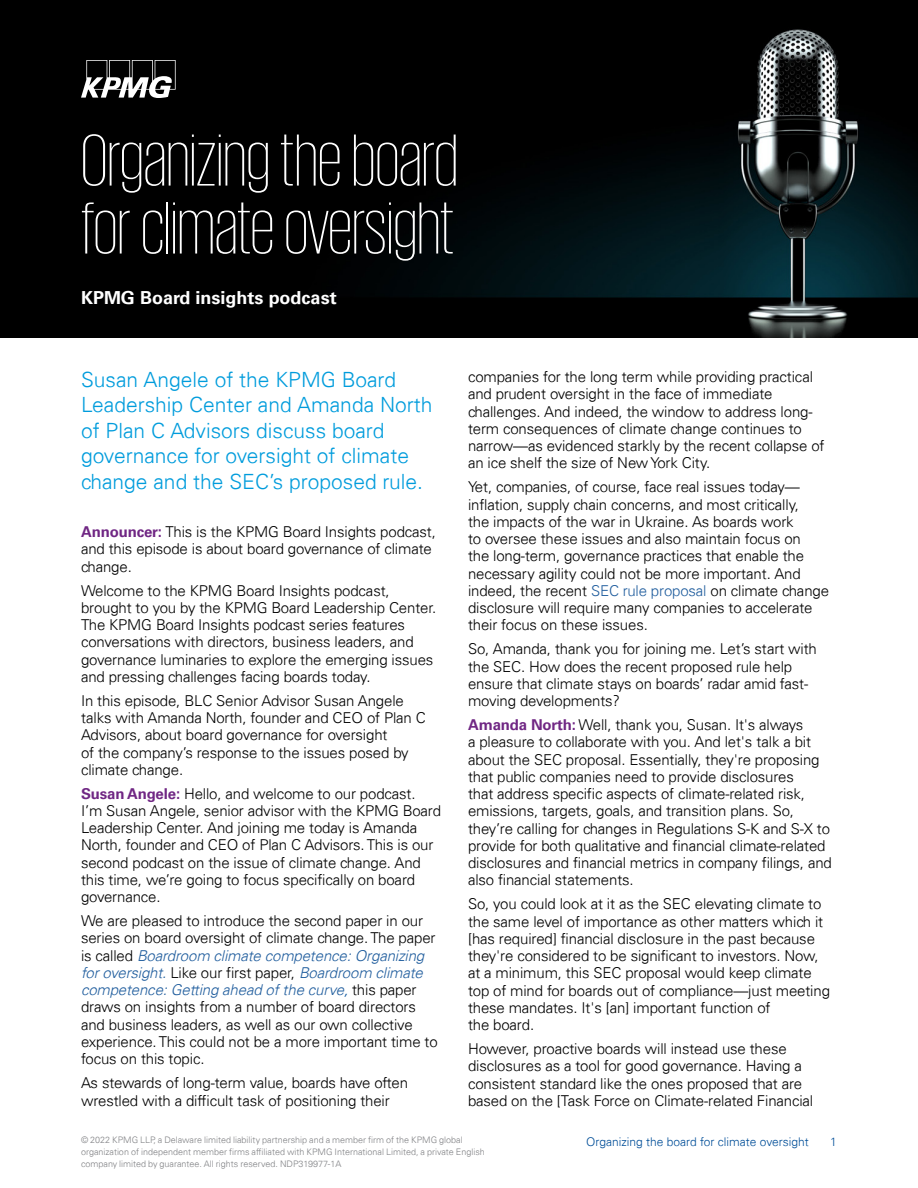
<style>
.page{position:relative;width:918px;height:1188px;background:#fff}
.page>*{position:absolute;margin:0;border:0;box-sizing:border-box;transform-origin:0 0}
.t1{font:200 75.3px/67.9px "KPMG";color:#fff}
.t2{font:300 21px/25.5px "Univers 45";color:#009cdc}
.t3{font:700 18px "Univers 65";color:#fff}
.t4{font:300 15px/17.2px "Univers 45";letter-spacing:-.01em;color:#000}
.t5{font:300 12px "Univers 45";color:#004e98}
.t6{font:300 9px/12px "Univers 45";color:#818285}
.s1{font-family:"Univers 65";font-weight:700;color:#702784}
.s2{font-style:italic;color:#215e9e}
.s3{font-style:italic;color:#004e98}
.s4{color:#215e9e}
</style>
<div class="page">
<img style="left:0;top:0;width:918px;height:338px">
<svg style="left:81px;top:60px;width:95px;height:38px"></svg>
<h1 class="t1" style="left:81px;top:125px;width:378px">Organizing the board for climate oversight</h1>
<p class="t3" style="left:81px;top:287px;width:257px">KPMG Board insights podcast</p>
<h2 class="t2" style="left:81px;top:366px;width:353px">Susan Angele of the KPMG Board Leadership Center and Amanda North of Plan C Advisors discuss board governance for oversight of climate change and the SEC’s proposed rule.</h2>
<p class="t4" style="left:81px;top:523px;width:356px"><span class="s1">Announcer:</span> This is the KPMG Board Insights podcast, and this episode is about board governance of climate change.</p>
<p class="t4" style="left:81px;top:582px;width:357px">Welcome to the KPMG Board Insights podcast, brought to you by the KPMG Board Leadership Center.<br>The KPMG Board Insights podcast series features conversations with directors, business leaders, and governance luminaries to explore the emerging issues and pressing challenges facing boards today.</p>
<p class="t4" style="left:81px;top:692px;width:346px">In this episode, BLC Senior Advisor Susan Angele talks with Amanda North, founder and CEO of Plan C Advisors, about board governance for oversight<br>of the company’s response to the issues posed by climate change.</p>
<p class="t4" style="left:81px;top:785px;width:362px"><span class="s1">Susan Angele:</span> Hello, and welcome to our podcast.<br>I’m Susan Angele, senior advisor with the KPMG Board Leadership Center. And joining me today is Amanda North, founder and CEO of Plan C Advisors. This is our second podcast on the issue of climate change. And this time, we’re going to focus specifically on board governance.</p>
<p class="t4" style="left:81px;top:912px;width:358px">We are pleased to introduce the second paper in our series on board oversight of climate change. The paper is called <span class="s2">Boardroom climate competence: Organizing for oversight.</span> Like our first paper, <span class="s2">Boardroom climate competence: Getting ahead of the curve</span><span class="s3">,</span> this paper draws on insights from a number of board directors and business leaders, as well as our own collective experience. This could not be a more important time to focus on this topic.</p>
<p class="t4" style="left:81px;top:1074px;width:329px">As stewards of long-term value, boards have often wrestled with a difficult task of positioning their</p>
<p class="t4" style="left:468px;top:368px;width:358px">companies for the long term while providing practical and prudent oversight in the face of immediate challenges. And indeed, the window to address long&shy;term consequences of climate change continues to narrow—as evidenced starkly by the recent collapse of an ice shelf the size of New York City.</p>
<p class="t4" style="left:468px;top:478px;width:363px">Yet, companies, of course, face real issues today— inflation, supply chain concerns, and most critically,<br>the impacts of the war in Ukraine. As boards work<br>to oversee these issues and also maintain focus on<br>the long-term, governance practices that enable the necessary agility could not be more important. And indeed, the recent <span class="s4">SEC rule proposal</span> on climate change disclosure will require many companies to accelerate their focus on these issues.</p>
<p class="t4" style="left:468px;top:640px;width:350px">So, Amanda, thank you for joining me. Let’s start with the SEC. How does the recent proposed rule help ensure that climate stays on boards’ radar amid fast&shy;moving developments?</p>
<p class="t4" style="left:468px;top:716px;width:365px"><span class="s1">Amanda North:</span> Well, thank you, Susan. It's always<br>a pleasure to collaborate with you. And let's talk a bit about the SEC proposal. Essentially, they're proposing that public companies need to provide disclosures<br>that address specific aspects of climate-related risk, emissions, targets, goals, and transition plans. So, they’re calling for changes in Regulations S-K and S-X to provide for both qualitative and financial climate-related disclosures and financial metrics in company filings, and also financial statements.</p>
<p class="t4" style="left:468px;top:895px;width:364px">So, you could look at it as the SEC elevating climate to the same level of importance as other matters which it [has required] financial disclosure in the past because they're considered to be significant to investors. Now, at a minimum, this SEC proposal would keep climate top of mind for boards out of compliance—just meeting these mandates. It's [an] important function of<br>the board.</p>
<p class="t4" style="left:468px;top:1040px;width:347px">However, proactive boards will instead use these disclosures as a tool for good governance. Having a consistent standard like the ones proposed that are based on the [Task Force on Climate-related Financial</p>
<p class="t6" style="left:81px;top:1134px;width:405px">© 2022 KPMG LLP, a Delaware limited liability partnership and a member firm of the KPMG global organization of independent member firms affiliated with KPMG International Limited, a private English company limited by guarantee. All rights reserved. NDP319977-1A</p>
<p class="t5" style="left:586px;top:1134px;width:224px">Organizing the board for climate oversight</p>
<p class="t5" style="left:830px;top:1134px;width:8px">1</p>
</div>
